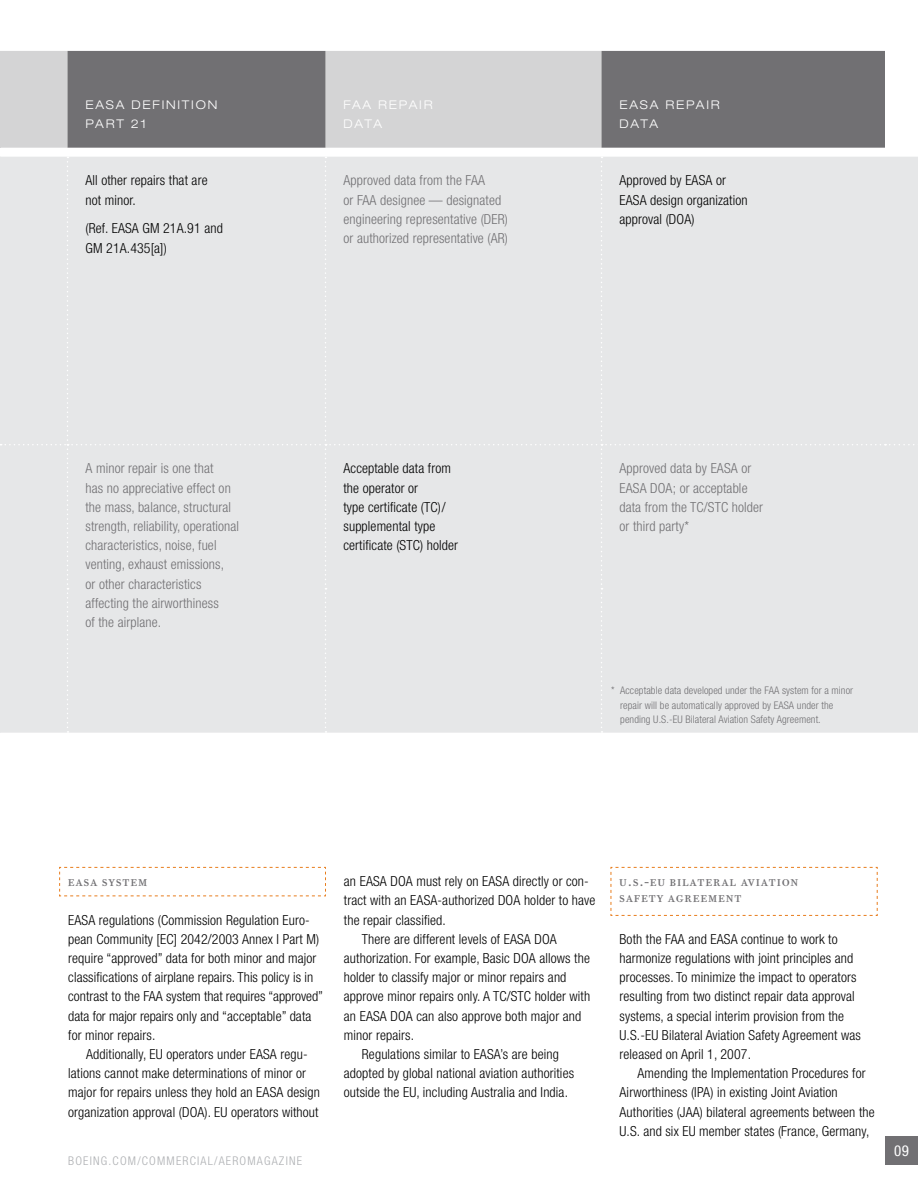
<style>
.page{position:relative;width:918px;height:1188px;background:#fff}
.page>*{position:absolute;margin:0;border:0;box-sizing:border-box;transform-origin:0 0}
.t1{font:15px "Bodoni Twelve ITC Std";letter-spacing:.05em;color:#717073}
.t2{font:condensed 15px "Helvetica Neue LT Std";color:#fff}
.t3{font:300 condensed 13.8px/19.2px "Helvetica Neue LT Std";letter-spacing:.01em;color:#000}
.t4{font:300 condensed 13.8px/19.2px "Helvetica Neue LT Std";letter-spacing:.01em;color:#717073}
.t5{font:300 expanded 12px/19.2px "Helvetica Neue LT Std";letter-spacing:.15em;color:#fff}
.t6{font:300 condensed 12px "Helvetica Neue LT Std";letter-spacing:.1em;color:#adafb2}
.t7{font:300 condensed 10.5px/14.4px "Helvetica Neue LT Std";letter-spacing:.01em;color:#717073}
</style>
<div class="page">
<div style="left:885px;top:1136px;width:33px;height:29px;background:#717073"></div>
<div style="left:1px;top:51px;width:67px;height:97px;background:#d4d4d5"></div>
<svg style="left:68px;top:51px;width:817px;height:97px;background:#939395"></svg>
<svg style="left:59px;top:867px;width:267px;height:30px"></svg>
<svg style="left:610px;top:867px;width:268px;height:49px"></svg>
<hr style="left:0;top:51px;width:1px;height:97px;background:#d4d4d5">
<div style="left:0;top:157px;width:918px;height:576px;background:#e6e7e8"></div>
<p class="t5" style="left:86px;top:95px;width:133px">EASA DEFINITION<br>PART 21</p>
<p class="t5" style="left:344px;top:95px;width:91px">FAA REPAIR<br>DATA</p>
<p class="t5" style="left:620px;top:95px;width:102px">EASA REPAIR<br>DATA</p>
<p class="t3" style="left:86px;top:171px;width:124px">All other repairs that are not minor.</p>
<p class="t3" style="left:85px;top:219px;width:139px">(Ref. EASA GM 21A.91 and<br>GM 21A.435[a])</p>
<p class="t4" style="left:343px;top:171px;width:166px">Approved data from the FAA<br>or FAA designee — designated engineering representative (DER) or authorized representative (AR)</p>
<p class="t3" style="left:619px;top:171px;width:130px">Approved by EASA or<br>EASA design organization approval (DOA)</p>
<p class="t4" style="left:86px;top:459px;width:155px">A minor repair is one that<br>has no appreciative effect on the mass, balance, structural strength, reliability, operational characteristics, noise, fuel venting, exhaust emissions,<br>or other characteristics affecting the airworthiness<br>of the airplane.</p>
<p class="t3" style="left:343px;top:459px;width:116px">Acceptable data from the operator or<br>type certificate (TC)/ supplemental type certificate (STC) holder</p>
<p class="t4" style="left:619px;top:459px;width:145px">Approved data by EASA or<br>EASA DOA; or acceptable data from the TC/STC holder or third party*</p>
<p class="t7" style="left:620px;top:683px;width:234px;text-indent:-9px">* Acceptable data developed under the FAA system for a minor repair will be automatically approved by EASA under the pending U.S.-EU Bilateral Aviation Safety Agreement.</p>
<p class="t1" style="left:68px;top:872px;width:9px">EASA</p>
<p class="t1" style="left:102px;top:872px;width:8px">SYSTE</p>
<p class="t1" style="left:138px;top:872px;width:11px">M</p>
<p class="t3" style="left:68px;top:910px;width:256px">EASA regulations (Commission Regulation Euro&shy;pean Community [EC] 2042/2003 Annex I Part M) require “approved” data for both minor and major classifications of airplane repairs. This policy is in contrast to the FAA system that requires “approved” data for major repairs only and “acceptable” data for minor repairs.</p>
<p class="t3" style="left:68px;top:1044px;width:253px;text-indent:18px">Additionally, EU operators under EASA regu&shy;lations cannot make determinations of minor or major for repairs unless they hold an EASA design organization approval (DOA). EU operators without</p>
<p class="t6" style="left:68px;top:1153px;width:235px">boeing.com/commercial/aeromagazine</p>
<p class="t3" style="left:344px;top:872px;width:245px">an EASA DOA must rely on EASA directly or con-</p>
<p class="t3" style="left:344px;top:891px;width:253px">tract with an EASA-authorized DOA holder to have</p>
<p class="t3" style="left:344px;top:910px;width:103px">the repair classified.</p>
<p class="t3" style="left:362px;top:929px;width:189px">There are different levels of EASA DOA</p>
<p class="t3" style="left:344px;top:948px;width:248px">authorization. For example, Basic DOA allows the</p>
<p class="t3" style="left:344px;top:968px;width:224px">holder to classify major or minor repairs and</p>
<p class="t3" style="left:344px;top:987px;width:248px">approve minor repairs only. A TC/STC holder with</p>
<p class="t3" style="left:344px;top:1006px;width:239px">an EASA DOA can also approve both major and</p>
<p class="t3" style="left:344px;top:1025px;width:72px">minor repairs.</p>
<p class="t3" style="left:362px;top:1044px;width:199px">Regulations similar to EASA’s are being</p>
<p class="t3" style="left:344px;top:1064px;width:232px">adopted by global national aviation authorities</p>
<p class="t3" style="left:344px;top:1083px;width:226px">outside the EU , including Australia and India.</p>
<p class="t1" style="left:619px;top:872px;width:59px">U.S.-EU BILATERAL</p>
<p class="t1" style="left:741px;top:872px;width:8px">AVIATIO</p>
<p class="t1" style="left:791px;top:872px;width:9px">N</p>
<p class="t1" style="left:619px;top:888px;width:31px">SAFETY</p>
<p class="t1" style="left:668px;top:888px;width:74px">AGREEMENT</p>
<p class="t3" style="left:620px;top:929px;width:243px">Both the FAA and EASA continue to work to harmonize regulations with joint principles and processes. To minimize the impact to operators resulting from two distinct repair data approval systems, a special interim provision from the U.S.-EU Bilateral Aviation Safety Agreement was released on April 1, 2007.</p>
<p class="t3" style="left:620px;top:1064px;width:257px;text-indent:18px">Amending the Implementation Procedures for Airworthiness (IPA) in existing Joint Aviation Authorities (JAA) bilateral agreements between the U.S. and six EU member states (France, Germany,</p>
<p class="t2" style="left:894px;top:1142px;width:16px">09</p>
</div>
